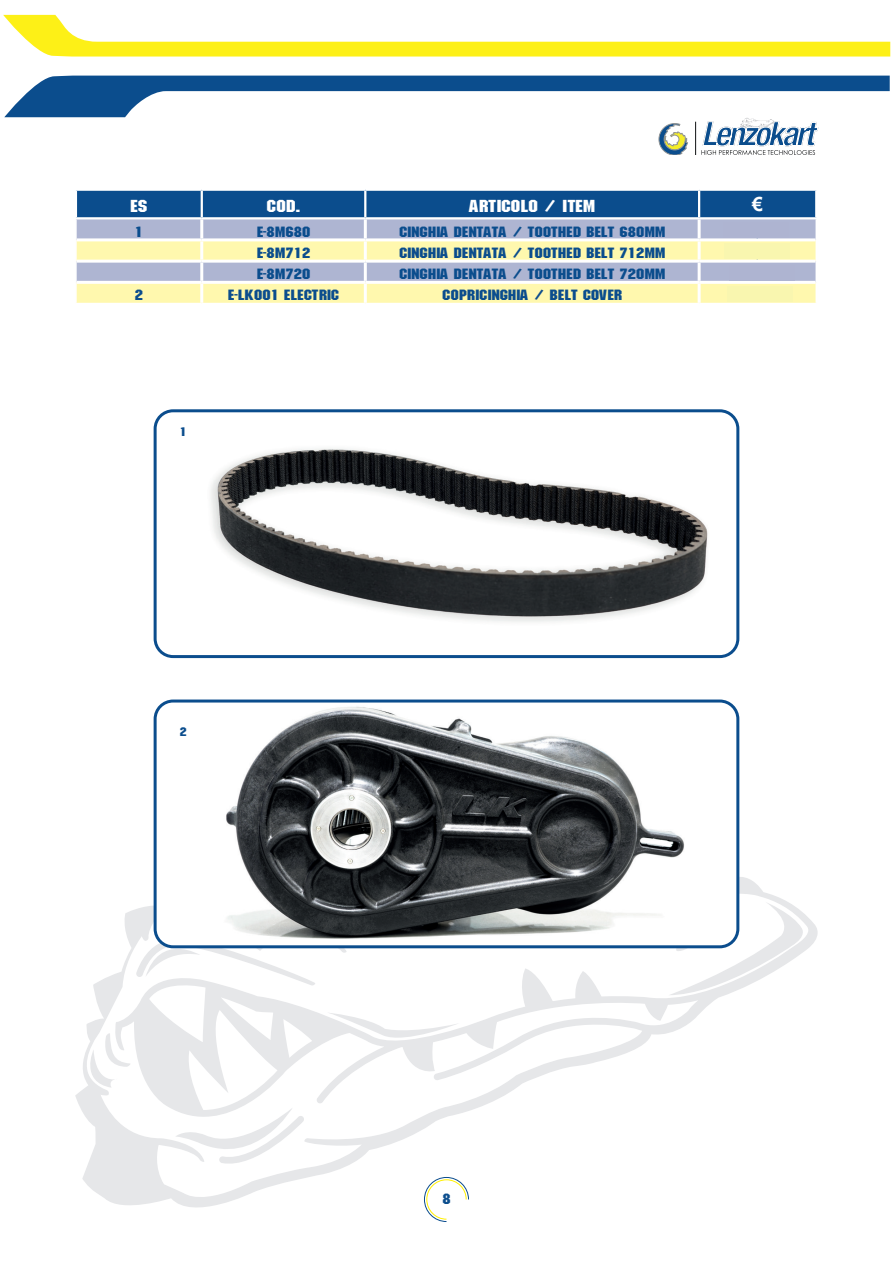
<style>
.page{position:relative;width:893px;height:1263px;background:#fff}
.page>*{position:absolute;margin:0;border:0;box-sizing:border-box;transform-origin:0 0}
.t1{font:21px "ATROX";color:#fff}
.t2{font:700 19.5px "Arial";color:#fff}
.t3{font:18px "ATROX";color:#0b4d8d}
.t4{font:15px "ATROX";color:#0b4d8d}
</style>
<div class="page">
<svg style="left:75px;top:846px;width:743px;height:362px"></svg>
<svg style="left:3px;top:15px;width:887px;height:42px"></svg>
<svg style="left:424px;top:1176px;width:45px;height:46px"></svg>
<svg style="left:4px;top:76px;width:886px;height:79px"></svg>
<div style="left:77px;top:191px;width:738px;height:26px;background:#0b4d8d"></div>
<div style="left:77px;top:219px;width:738px;height:19px;background:#aeb5d2"></div>
<svg style="left:77px;top:241px;width:738px;height:62px;background:#e5e2bb"></svg>
<hr style="left:200px;top:219px;width:3px;height:19px;background:#fff">
<hr style="left:364px;top:219px;width:3px;height:19px;background:#fff">
<hr style="left:698px;top:219px;width:3px;height:19px;background:#fff">
<hr style="left:200px;top:241px;width:3px;height:19px;background:#fff">
<hr style="left:364px;top:241px;width:3px;height:19px;background:#fff">
<hr style="left:698px;top:241px;width:3px;height:19px;background:#fff">
<hr style="left:77px;top:260px;width:125px;height:3px;background:#fff">
<hr style="left:202px;top:260px;width:163px;height:3px;background:#fff">
<hr style="left:200px;top:263px;width:3px;height:18px;background:#fff">
<hr style="left:365px;top:260px;width:334px;height:3px;background:#fff">
<hr style="left:364px;top:263px;width:3px;height:18px;background:#fff">
<hr style="left:699px;top:260px;width:116px;height:3px;background:#fff">
<hr style="left:698px;top:263px;width:3px;height:18px;background:#fff">
<hr style="left:77px;top:281px;width:125px;height:3px;background:#fff">
<hr style="left:202px;top:281px;width:163px;height:3px;background:#fff">
<hr style="left:200px;top:284px;width:3px;height:19px;background:#fff">
<hr style="left:365px;top:281px;width:334px;height:3px;background:#fff">
<hr style="left:364px;top:284px;width:3px;height:19px;background:#fff">
<hr style="left:699px;top:281px;width:116px;height:3px;background:#fff">
<hr style="left:698px;top:284px;width:3px;height:19px;background:#fff">
<hr style="left:201px;top:191px;width:2px;height:26px;background:#fff">
<hr style="left:364px;top:191px;width:2px;height:26px;background:#fff">
<hr style="left:698px;top:191px;width:2px;height:26px;background:#fff">
<img style="left:211px;top:413px;width:527px;height:241px">
<div style="left:154px;top:409px;width:585px;height:249px;border:3px solid #0b4d8d;border-radius:18px"></div>
<div style="left:155px;top:701px;width:583px;height:246px;background:#fff;border-radius:18px"></div>
<img style="left:226px;top:703px;width:504px;height:244px">
<div style="left:154px;top:699px;width:585px;height:249px;border:3px solid #0b4d8d;border-radius:18px"></div>
<div style="left:725px;top:244px;width:65px;height:15px;background:#f9f6af"></div>
<div style="left:727px;top:286px;width:66px;height:16px;background:#f9f6af"></div>
<div style="left:730px;top:265px;width:65px;height:16px;background:#aeb4d1"></div>
<div style="left:723px;top:222px;width:65px;height:16px;background:#aeb4d1"></div>
<p class="t1" style="left:130px;top:196px;width:19px">es</p>
<p class="t1" style="left:267px;top:196px;width:35px">cod.</p>
<p class="t1" style="left:469px;top:196px;width:128px">articolo / ITEM</p>
<p class="t2" style="left:752px;top:190px;width:12px">€</p>
<p class="t3" style="left:135px;top:222px;width:10px">1</p>
<p class="t3" style="left:257px;top:222px;width:55px">e-8m680</p>
<p class="t3" style="left:399px;top:222px;width:268px">cinghia dentata / toothed belt 680mm</p>
<p class="t3" style="left:257px;top:243px;width:55px">e-8m712</p>
<p class="t3" style="left:399px;top:243px;width:268px">cinghia dentata / toothed belt 712mm</p>
<p class="t3" style="left:257px;top:265px;width:55px">e-8m720</p>
<p class="t3" style="left:399px;top:265px;width:268px">cinghia dentata / toothed belt 720mm</p>
<p class="t3" style="left:135px;top:286px;width:10px">2</p>
<p class="t3" style="left:228px;top:286px;width:113px">e-lk001 electric</p>
<p class="t3" style="left:442px;top:286px;width:181px">copricinghia / belt cover</p>
<p class="t4" style="left:180px;top:424px;width:8px">1</p>
<p class="t4" style="left:180px;top:724px;width:8px">2</p>
<p class="t3" style="left:442px;top:1190px;width:10px">8</p>
</div>
